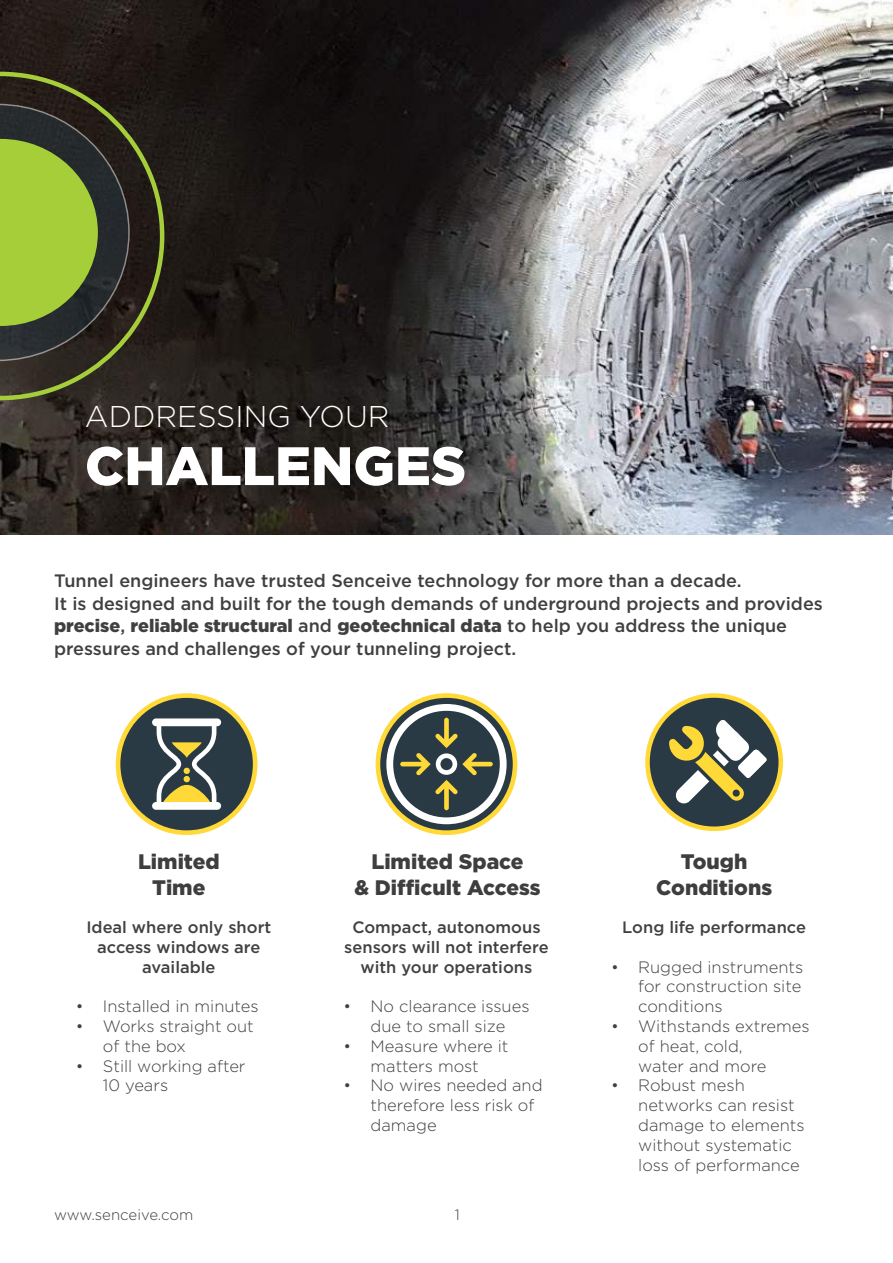
<style>
.page{position:relative;width:893px;height:1263px;background:#fff}
.page>*{position:absolute;margin:0;border:0;box-sizing:border-box;transform-origin:0 0}
.t1{font:900 54px "Gotham";color:#fff}
.t2{font:300 30px "Gotham";color:#fff}
.t3{font:900 21px/25.2px "Gotham";color:#3e3e3f;text-align:center}
.t4{font:500 18px/22.5px "Gotham";color:#413f41}
.t5{font:300 16.5px/19.8px "Gotham";color:#414042}
.t6{font:500 16.5px/19.8px "Gotham";color:#414042;text-align:center}
.t7{font:300 15px "Gotham";color:#3e3e3f}
.s1{font-weight:900}
</style>
<div class="page">
<img style="left:0;top:0;width:893px;height:535px">
<svg style="left:0;top:72px;width:164px;height:328px;background:#4f5929"></svg>
<svg style="left:116px;top:693px;width:141px;height:142px"></svg>
<svg style="left:376px;top:693px;width:141px;height:142px"></svg>
<svg style="left:645px;top:693px;width:138px;height:138px"></svg>
<h2 class="t2" style="left:85px;top:397px;width:306px">ADDRESSING YOUR</h2>
<h1 class="t1" style="left:85px;top:435px;width:383px">CHALLENGES</h1>
<p class="t4" style="left:54px;top:570px;width:770px">Tunnel engineers have trusted Senceive technology for more than a decade.<br>It is designed and built for the tough demands of underground projects and provides <span class="s1">precise</span>, <span class="s1">reliable structural</span> and <span class="s1">geotechnical data</span> to help you address the unique pressures and challenges of your tunneling project.</p>
<p class="t3" style="left:138px;top:849px;width:83px">Limited<br>Time</p>
<p class="t6" style="left:86px;top:917px;width:186px">Ideal where only short access windows are available</p>
<p class="t5" style="left:76px;top:996px;width:184px">• Installed in minutes</p>
<p class="t5" style="left:103px;top:1016px;width:152px;text-indent:-27px">• Works straight out of the box</p>
<p class="t5" style="left:103px;top:1055px;width:144px;text-indent:-27px">• Still working after<br>10 years</p>
<p class="t3" style="left:354px;top:849px;width:188px">Limited Space<br>&amp; Difficult Access</p>
<p class="t6" style="left:344px;top:917px;width:206px">Compact, autonomous sensors will not interfere with your operations</p>
<p class="t5" style="left:344px;top:996px;width:188px;text-align:center">• No clearance issues due to small size</p>
<p class="t5" style="left:344px;top:1035px;width:166px;text-align:center">• Measure where it matters most</p>
<p class="t5" style="left:371px;top:1075px;width:174px;text-indent:-27px">• No wires needed and therefore less risk of damage</p>
<p class="t7" style="left:54px;top:1205px;width:141px">www.senceive.com</p>
<p class="t7" style="left:455px;top:1205px;width:7px">1</p>
<p class="t3" style="left:656px;top:849px;width:117px">Tough<br>Conditions</p>
<p class="t6" style="left:622px;top:917px;width:185px">Long life performance</p>
<p class="t5" style="left:638px;top:956px;width:167px;text-align:justify;text-indent:-27px">• Rugged instruments for construction site conditions</p>
<p class="t5" style="left:638px;top:1016px;width:173px;text-indent:-27px">• Withstands extremes of heat, cold,<br>water and more</p>
<p class="t5" style="left:638px;top:1075px;width:168px;text-indent:-27px">• Robust mesh networks can resist damage to elements without systematic loss of performance</p>
</div>
